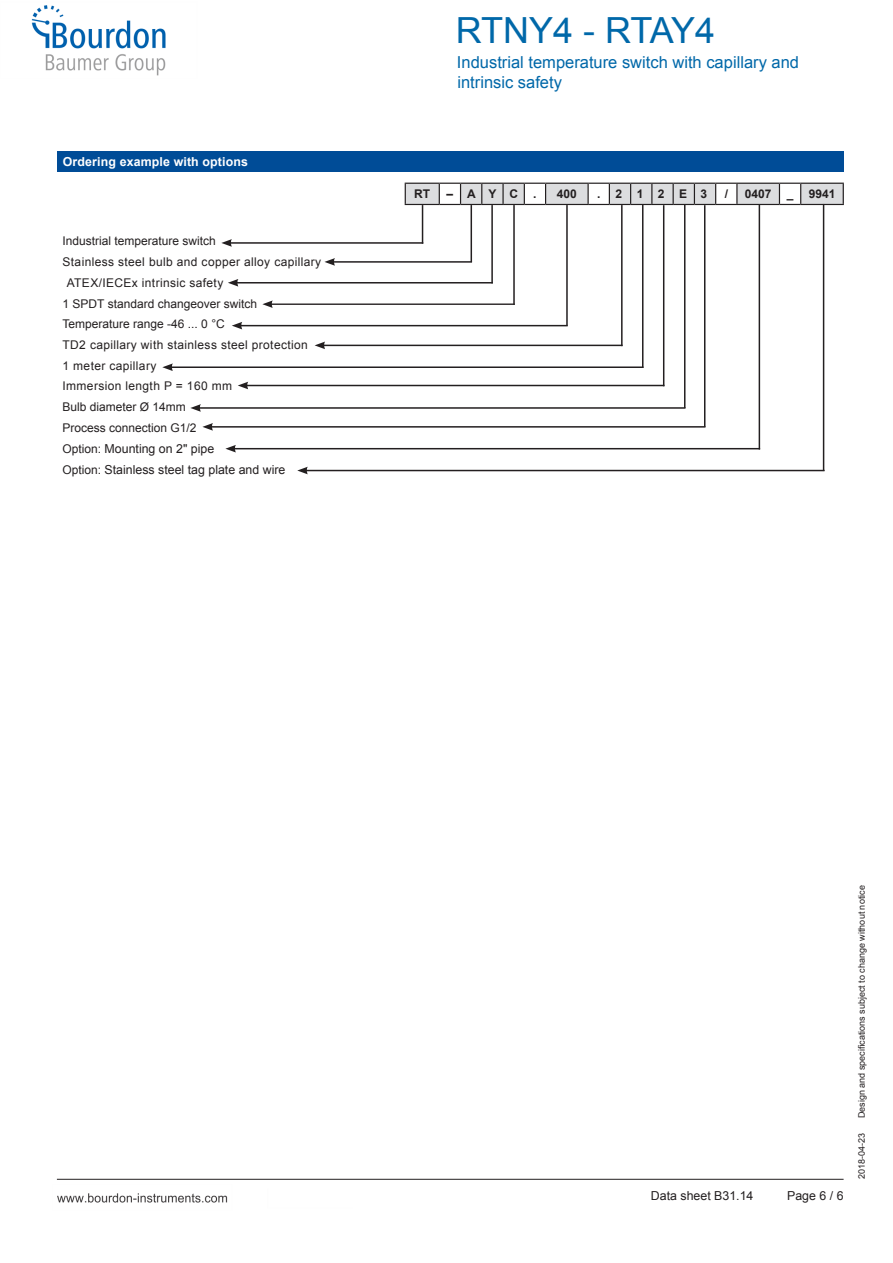
<style>
.page{position:relative;width:893px;height:1263px;background:#fff}
.page>*{position:absolute;margin:0;border:0;box-sizing:border-box;transform-origin:0 0}
.t1{font:36px "Arial";letter-spacing:-.01em;color:#0068a9}
.t2{font:16.5px/19.8px "Arial";color:#0068a9}
.t3{font:12.3px/21.8px "Arial";color:#231f20}
.t4{font:700 12.3px "Arial";letter-spacing:.01em;color:#fff}
.t5{font:12px/20.7px "Arial";letter-spacing:.03em;color:#231f20}
.t6{font:12px/21.5px "Arial";color:#231f20}
.t7{font:700 12px "Arial";color:#231f20}
.t8{font:9px "Arial";color:#231f20}
.s1{font-size:12px}
</style>
<div class="page">
<img style="left:31px;top:5px;width:813px;height:1198px">
<p class="t4" style="left:63px;top:154px;width:187px">Ordering example with options</p>
<p class="t5" style="left:63px;top:230px;width:260px;line-height:21.5px">Industrial temperature switch<br>Stainless steel bulb and copper alloy capillary</p>
<p class="t6" style="left:63px;top:272px;width:196px;text-indent:4px">ATEX/IECEx intrinsic safety<br>1 SPDT standard changeover switch</p>
<p class="t5" style="left:63px;top:314px;width:247px">Temperature range -46 ... 0 °C<br>TD2 capillary with stainless steel protection<br>1 meter capillary<br>Immersion length P = 160 mm<br>Bulb diameter Ø 14mm<br>Process connection G1/2</p>
<p class="t3" style="left:63px;top:438px;width:224px"><span class="s1">Option:</span> Mounting on 2" pipe<br><span class="s1">Option:</span> Stainless steel tag plate and wire</p>
<p class="t1" style="left:456px;top:7px;width:261px">RTNY4 - RTAY4</p>
<p class="t2" style="left:457px;top:53px;width:344px">Industrial temperature switch with capillary and intrinsic safety</p>
<p class="t7" style="left:414px;top:186px;width:17px">RT</p>
<p class="t7" style="left:447px;top:186px;width:73px">–AYC</p>
<p class="t7" style="left:533px;top:186px;width:5px">.</p>
<p class="t7" style="left:557px;top:186px;width:22px">400</p>
<p class="t7" style="left:597px;top:186px;width:112px">.212E3</p>
<p class="t7" style="left:725px;top:186px;width:5px">/</p>
<p class="t7" style="left:745px;top:186px;width:28px">0407</p>
<p class="t7" style="left:787px;top:186px;width:8px">_</p>
<p class="t7" style="left:809px;top:186px;width:28px">9941</p>
<p class="t3" style="left:651px;top:1185px;width:104px">Data sheet B31.14</p>
<p class="t3" style="left:787px;top:1185px;width:58px">Page 6 / 6</p>
<p class="t8" style="left:856px;top:1118px;width:234px;rotate:-90deg">Design and specifications subject to change without notice</p>
<p class="t8" style="left:856px;top:1179px;width:48px;rotate:-90deg">2018-04-23</p>
</div>
